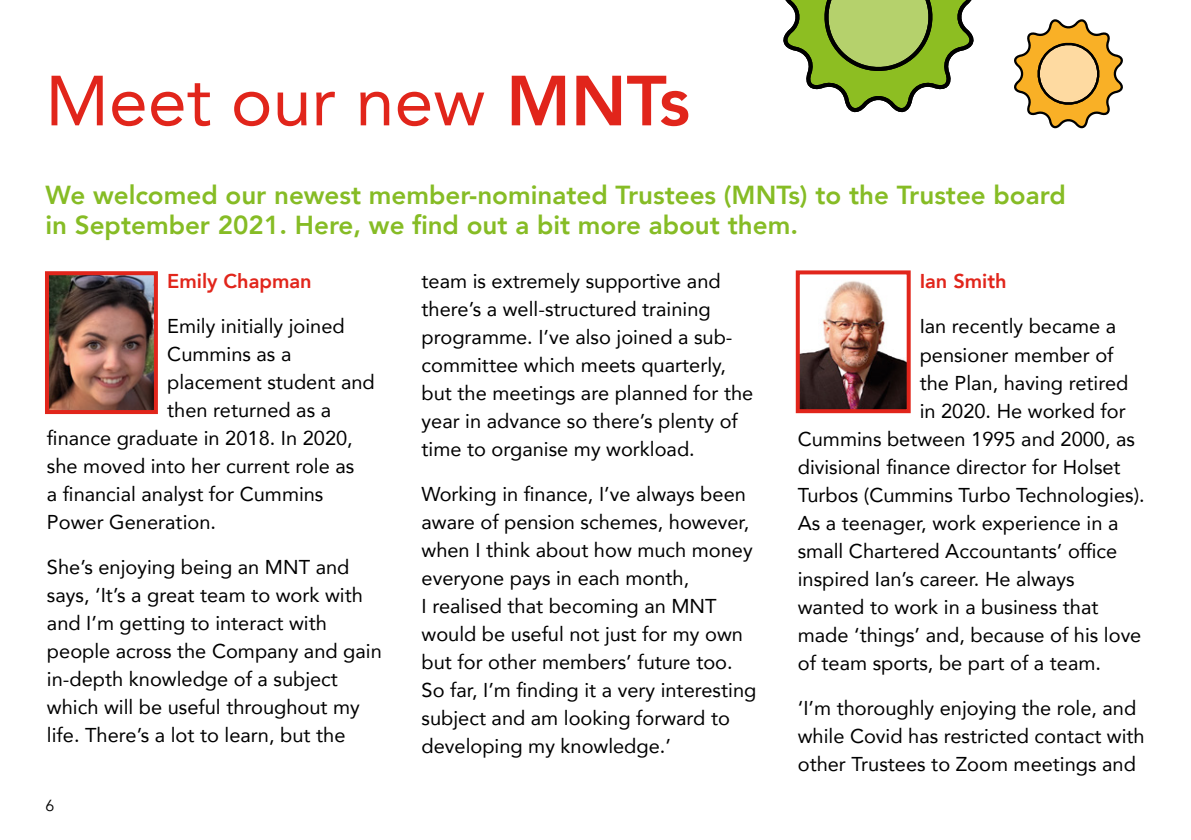
<style>
.page{position:relative;width:1191px;height:840px;background:#fff}
.page>*{position:absolute;margin:0;border:0;box-sizing:border-box;transform-origin:0 0}
.t1{font:70px "Avenir";color:#e1251b}
.t2{font:800 26px/30px "Avenir";color:#86bc25}
.t3{font:20px/28px "Avenir";color:#000}
.t4{font:800 20px "Avenir";color:#e1251b}
.t5{font:16px "Avenir";color:#000}
.s1{font-weight:800}
</style>
<div class="page">
<svg style="left:783px;top:0;width:191px;height:113px"></svg>
<svg style="left:1014px;top:19px;width:109px;height:110px"></svg>
<img style="left:800px;top:281px;width:105px;height:127px">
<div style="left:795px;top:270px;width:115px;height:143px;border:4px solid #e1251b"></div>
<img style="left:50px;top:276px;width:103px;height:133px">
<div style="left:45px;top:271px;width:113px;height:143px;border:4px solid #e1251b"></div>
<h1 class="t1" style="left:45px;top:45px;width:646px">Meet our new <span class="s1">MNTs</span></h1>
<h2 class="t2" style="left:45px;top:180px;width:1022px">We welcomed our newest member-nominated Trustees (MNTs) to the Trustee board in September 2021. Here, we find out a bit more about them.</h2>
<p class="t4" style="left:167px;top:265px;width:146px">Emily Chapman</p>
<p class="t3" style="left:167px;top:311px;width:179px">Emily initially joined</p>
<p class="t3" style="left:167px;top:339px;width:126px">Cummins as a</p>
<p class="t3" style="left:167px;top:367px;width:209px">placement student and</p>
<p class="t3" style="left:167px;top:395px;width:165px">then returned as a</p>
<p class="t3" style="left:47px;top:423px;width:307px">finance graduate in 2018. In 2020,</p>
<p class="t3" style="left:47px;top:451px;width:309px">she moved into her current role as</p>
<p class="t3" style="left:47px;top:479px;width:278px">a financial analyst for Cummins</p>
<p class="t3" style="left:47px;top:507px;width:171px">Power Generation.</p>
<p class="t3" style="left:47px;top:552px;width:336px">She’s enjoying being an MNT and says, ‘It’s a great team to work with and I’m getting to interact with people across the Company and gain in-depth knowledge of a subject which will be useful throughout my life. There’s a lot to learn, but the</p>
<p class="t3" style="left:421px;top:266px;width:333px">team is extremely supportive and there’s a well-structured training programme. I’ve also joined a sub&shy;committee which meets quarterly, but the meetings are planned for the year in advance so there’s plenty of time to organise my workload.</p>
<p class="t3" style="left:421px;top:479px;width:336px">Working in finance, I’ve always been aware of pension schemes, however, when I think about how much money everyone pays in each month,<br>I realised that becoming an MNT would be useful not just for my own but for other members’ future too.<br>So far, I’m finding it a very interesting subject and am looking forward to developing my knowledge.’</p>
<p class="t4" style="left:919px;top:266px;width:89px">Ian Smith</p>
<p class="t3" style="left:919px;top:312px;width:198px">Ian recently became a</p>
<p class="t3" style="left:919px;top:340px;width:195px">pensioner member of</p>
<p class="t3" style="left:919px;top:368px;width:210px">the Plan, having retired</p>
<p class="t3" style="left:919px;top:396px;width:208px">in 2020. He worked for</p>
<p class="t3" style="left:797px;top:424px;width:339px">Cummins between 1995 and 2000, as</p>
<p class="t3" style="left:797px;top:452px;width:324px">divisional finance director for Holset</p>
<p class="t3" style="left:797px;top:480px;width:348px">Turbos (Cummins Turbo Technologies).</p>
<p class="t3" style="left:797px;top:508px;width:322px">As a teenager, work experience in a</p>
<p class="t3" style="left:797px;top:536px;width:321px">small Chartered Accountants’ office</p>
<p class="t3" style="left:797px;top:564px;width:278px">inspired Ian’s career. He always</p>
<p class="t3" style="left:797px;top:592px;width:302px">wanted to work in a business that</p>
<p class="t3" style="left:797px;top:620px;width:345px">made ‘things’ and, because of his love</p>
<p class="t3" style="left:797px;top:648px;width:305px">of team sports, be part of a team.</p>
<p class="t3" style="left:797px;top:693px;width:348px">‘I’m thoroughly enjoying the role, and while Covid has restricted contact with other Trustees to Zoom meetings and</p>
<p class="t5" style="left:45px;top:795px;width:10px">6</p>
</div>
